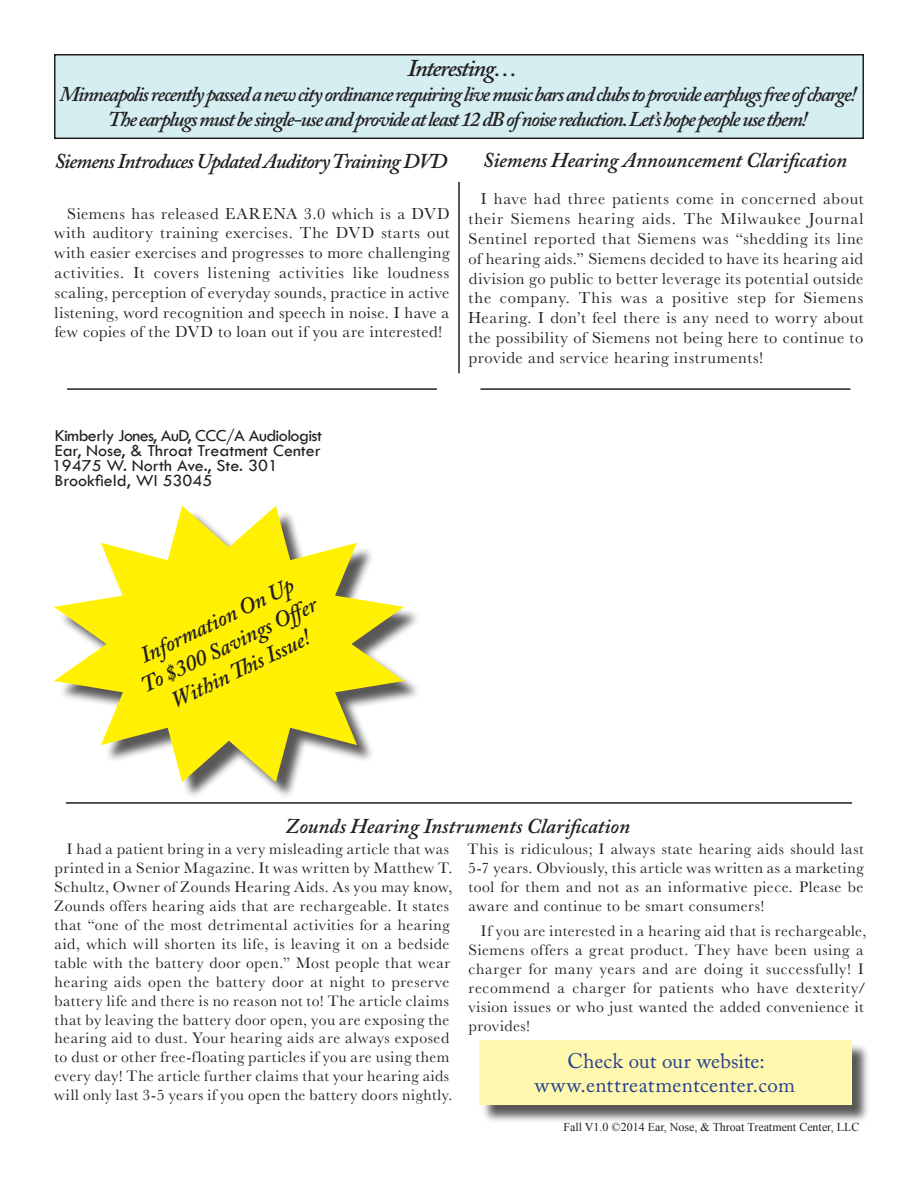
<style>
.page{position:relative;width:918px;height:1188px;background:#fff}
.page>*{position:absolute;margin:0;border:0;box-sizing:border-box;transform-origin:0 0}
._3_Headline_Minor_St{font:italic 600 24px "Adobe Caslon Pro";letter-spacing:-.055em;color:#231f20}
._3_Headline_Minor_St-2{font:italic 600 22.5px/27px "Adobe Caslon Pro";color:#231f20;text-align:center}
._3_Headline_Minor_St-3{font:italic 600 21px "Adobe Caslon Pro";letter-spacing:-.06em;color:#231f20}
.t1{font:21px "Adobe Caslon Pro";letter-spacing:.01em;color:#253f8e}
._3_Headline_Minor_St-4{font:italic 600 21px "Adobe Caslon Pro";letter-spacing:-.04em;color:#231f20}
._3_Headline_Minor_St-5{font:italic 600 21px "Adobe Caslon Pro";letter-spacing:-.01em;color:#231f20}
._3_Headline_Minor_St-6{font:italic 600 21px "Adobe Caslon Pro";color:#231f20}
.t2{font:17.4px "Tw Cen";color:#231f20}
.t3{font:17.4px "Tw Cen";letter-spacing:-.035em;color:#231f20}
._1_Body_Copy_Normal{font:16.5px/19.8px "Baskerville";letter-spacing:.025em;color:#231f20;text-align:justify}
._1_Body_Copy_Normal-2{font:15.75px/18.9px "Baskerville";letter-spacing:.035em;color:#231f20}
.t4{font:12px "Times New Roman";color:#231f20}
</style>
<div class="page">
<hr style="left:458px;top:182px;width:2px;height:191px;background:#231f20">
<div style="left:55px;top:55px;width:808px;height:83px;background:#d5eef1"></div>
<div style="left:54px;top:54px;width:810px;height:85px;border:2px solid #231f20"></div>
<div style="left:58px;top:509px;width:363px;height:291px;background:#231f20;opacity:.75"></div>
<svg style="left:54px;top:506px;width:350px;height:276px;fill:#fff101"></svg>
<div style="left:482px;top:1043px;width:388px;height:81px;background:#231f20;opacity:.75"></div>
<div style="left:479px;top:1041px;width:373px;height:64px;background:#fff8ae"></div>
<hr style="left:67px;top:388px;width:370px;height:2px;background:#231f20">
<hr style="left:480px;top:388px;width:370px;height:2px;background:#231f20">
<hr style="left:66px;top:802px;width:786px;height:2px;background:#231f20">
<p class="_3_Headline_Minor_St" style="left:407px;top:54px;width:112px">Interesting…</p>
<p class="_3_Headline_Minor_St-3" style="left:59px;top:82px;width:799px">Minneapolis recently passed a new city ordinance requiring live music bars and clubs to provide earplugs free of charge!</p>
<p class="_3_Headline_Minor_St-3" style="left:108px;top:107px;width:701px">The earplugs must be single-use and provide at least 12 dB of noise reduction.Let’s hope people use them!</p>
<p class="_3_Headline_Minor_St-4" style="left:54px;top:148px;width:395px">Siemens Introduces Updated Auditory Training DVD</p>
<p class="_3_Headline_Minor_St-5" style="left:483px;top:148px;width:366px">Siemens Hearing Announcement Clarification</p>
<p class="_1_Body_Copy_Normal" style="left:54px;top:204px;width:397px;text-indent:13px">Siemens has released EARENA 3.0 which is a DVD with auditory training exercises. The DVD starts out with easier exercises and progresses to more challenging activities. It covers listening activities like loudness scaling, perception of everyday sounds, practice in active listening, word recognition and speech in noise. I have a few copies of the DVD to loan out if you are interested!</p>
<p class="_1_Body_Copy_Normal" style="left:468px;top:189px;width:397px;text-indent:13px">I have had three patients come in concerned about their Siemens hearing aids. The Milwaukee Journal Sentinel reported that Siemens was “shedding its line of hearing aids.” Siemens decided to have its hearing aid division go public to better leverage its potential outside the company. This was a positive step for Siemens Hearing. I don’t feel there is any need to worry about the possibility of Siemens not being here to continue to provide and service hearing instruments!</p>
<p class="t3" style="left:55px;top:425px;width:269px">Kimberly Jones, AuD, CCC/A Audiologist</p>
<p class="t2" style="left:55px;top:440px;width:267px">Ear, Nose, &amp; Throat Treatment Center</p>
<p class="t2" style="left:52px;top:455px;width:227px">19475 W. North Ave., Ste. 301</p>
<p class="t2" style="left:54px;top:470px;width:159px">Brookfield, WI 53045</p>
<p class="_3_Headline_Minor_St-2" style="left:124px;top:650px;width:194px;rotate:-26deg">Information On Up<br>To $300 Savings Off er<br>Within Th is Issue!</p>
<p class="_3_Headline_Minor_St-6" style="left:285px;top:813px;width:347px">Zounds Hearing Instruments Clarification</p>
<p class="_1_Body_Copy_Normal-2" style="left:467px;top:840px;width:398px;text-align:justify">This is ridiculous; I always state hearing aids should last 5-7 years. Obviously, this article was written as a marketing tool for them and not as an informative piece. Please be aware and continue to be smart consumers!</p>
<p class="_1_Body_Copy_Normal-2" style="left:468px;top:922px;width:400px;text-indent:13px">If you are interested in a hearing aid that is rechargeable, Siemens offers a great product. They have been using a charger for many years and are doing it successfully! I recommend a charger for patients who have dexterity/ vision issues or who just wanted the added convenience it provides!</p>
<p class="_1_Body_Copy_Normal-2" style="left:54px;top:840px;width:400px;text-indent:13px">I had a patient bring in a very misleading article that was printed in a Senior Magazine. It was written by Matthew T.<br>Schultz, Owner of Zounds Hearing Aids. As you may know, Zounds offers hearing aids that are rechargeable. It states that “one of the most detrimental activities for a hearing aid, which will shorten its life, is leaving it on a bedside table with the battery door open.” Most people that wear hearing aids open the battery door at night to preserve battery life and there is no reason not to! The article claims that by leaving the battery door open, you are exposing the hearing aid to dust. Your hearing aids are always exposed to dust or other free-floating particles if you are using them every day! The article further claims that your hearing aids will only last 3-5 years if you open the battery doors nightly.</p>
<p class="t1" style="left:568px;top:1049px;width:199px">Check out our website:</p>
<p class="t1" style="left:535px;top:1073px;width:262px">www.enttreatmentcenter.com</p>
<p class="t4" style="left:563px;top:1119px;width:298px">Fall V1.0 ©2014 Ear, Nose, &amp; Throat Treatment Center, LLC</p>
</div>
